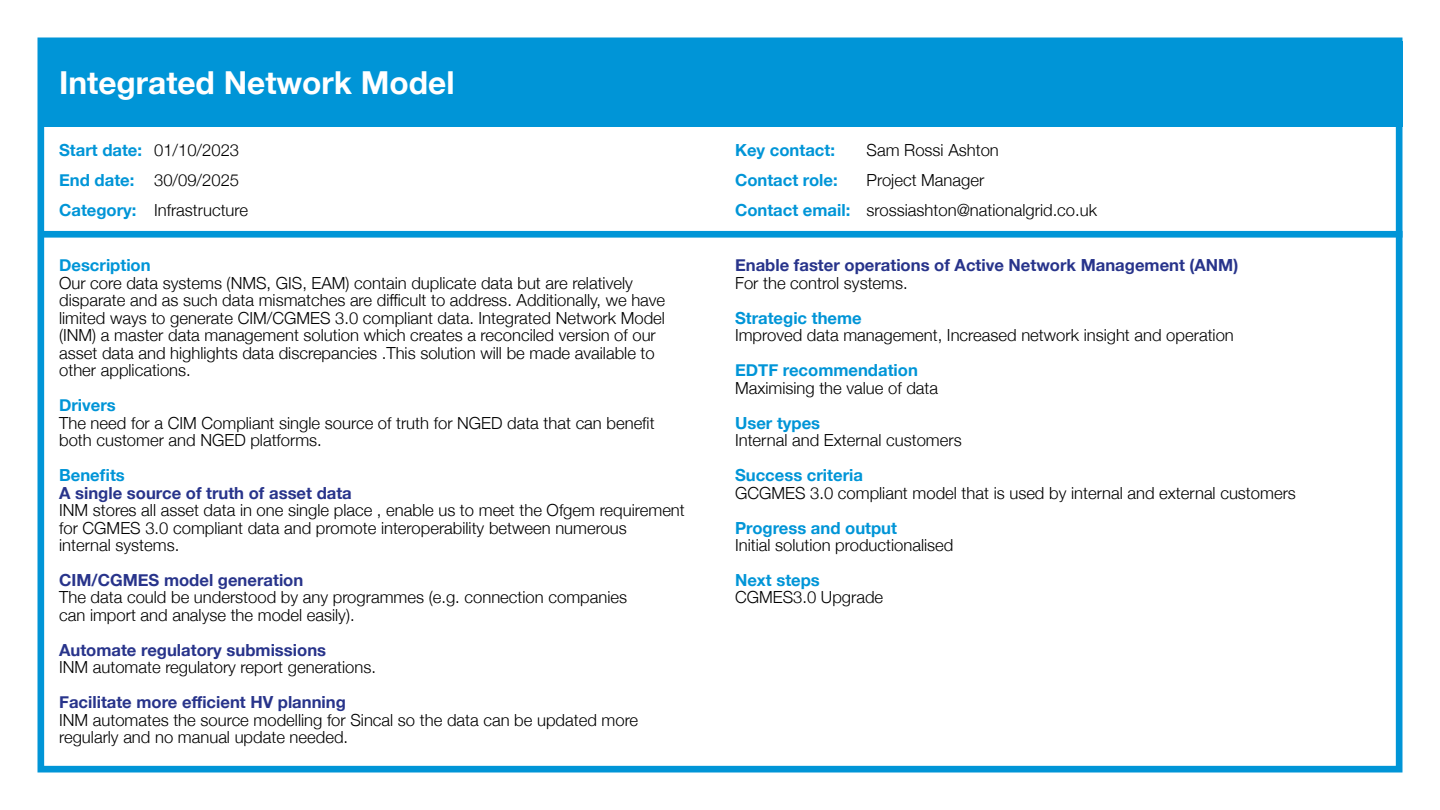
<style>
.page{position:relative;width:1440px;height:810px;background:#fff}
.page>*{position:absolute;margin:0;border:0;box-sizing:border-box;transform-origin:0 0}
.t1{font:700 31.65px "Helvetica Neue";color:#fff}
.t2{font:300 16.65px/17.5px "Helvetica Neue";color:#000}
.t3{font:700 16.65px "Helvetica Neue";color:#28348b}
.t4{font:700 16.65px "Helvetica Neue";color:#0095d7}
.s1{font-weight:700;color:#0095d7}
</style>
<div class="page">
<div style="left:38px;top:38px;width:1365px;height:734px;background:#fff;border:7px solid #0095d7"></div>
<div style="left:42px;top:41px;width:1360px;height:86px;background:#0095d7"></div>
<div style="left:42px;top:231px;width:1361px;height:7px;background:#0095d7"></div>
<h1 class="t1" style="left:59px;top:58px;width:397px">Integrated Network Model</h1>
<p class="t2" style="left:59px;top:134px;width:191px;line-height:30px"><span class="s1">Start date:</span> 01/10/2023<br><span class="s1">End date:</span> 30/09/2025<br><span class="s1">Category:</span> Infrastructure</p>
<p class="t4" style="left:735px;top:137px;width:101px">Key contact:</p>
<p class="t2" style="left:867px;top:140px;width:134px">Sam Rossi Ashton</p>
<p class="t4" style="left:735px;top:167px;width:104px">Contact role:</p>
<p class="t2" style="left:735px;top:164px;width:364px;line-height:30px;text-indent:132px">Project Manager<br><span class="s1">Contact email:</span> srossiashton@nationalgrid.co.uk</p>
<p class="t4" style="left:59px;top:252px;width:93px">Description</p>
<p class="t2" style="left:59px;top:273px;width:608px">Our core data systems (NMS, GIS, EAM) contain duplicate data but are relatively disparate and as such data mismatches are difficult to address. Additionally, we have limited ways to generate CIM/CGMES 3.0 compliant data. Integrated Network Model (INM) a master data management solution which creates a reconciled version of our asset data and highlights data discrepancies .This solution will be made available to other applications.</p>
<p class="t4" style="left:59px;top:392px;width:58px">Drivers</p>
<p class="t2" style="left:59px;top:413px;width:597px">The need for a CIM Compliant single source of truth for NGED data that can benefit both customer and NGED platforms.</p>
<p class="t4" style="left:59px;top:462px;width:67px">Benefits</p>
<p class="t3" style="left:59px;top:480px;width:294px">A single source of truth of asset data</p>
<p class="t2" style="left:59px;top:500px;width:627px">INM stores all asset data in one single place , enable us to meet the Ofgem requirement for CGMES 3.0 compliant data and promote interoperability between numerous<br>internal systems.</p>
<p class="t3" style="left:59px;top:567px;width:246px">CIM/CGMES model generation</p>
<p class="t2" style="left:59px;top:588px;width:569px">The data could be understood by any programmes (e.g. connection companies can import and analyse the model easily).</p>
<p class="t3" style="left:59px;top:637px;width:269px">Automate regulatory submissions</p>
<p class="t2" style="left:59px;top:658px;width:318px">INM automate regulatory report generations.</p>
<p class="t3" style="left:59px;top:689px;width:288px">Facilitate more efficient HV planning</p>
<p class="t2" style="left:59px;top:710px;width:581px">INM automates the source modelling for Sincal so the data can be updated more regularly and no manual update needed.</p>
<p class="t3" style="left:735px;top:252px;width:505px">Enable faster operations of Active Network Management (ANM)</p>
<p class="t2" style="left:735px;top:273px;width:174px">For the control systems.</p>
<p class="t4" style="left:735px;top:305px;width:128px">Strategic theme</p>
<p class="t2" style="left:735px;top:325px;width:500px">Improved data management, Increased network insight and operation</p>
<p class="t4" style="left:735px;top:357px;width:184px">EDTF recommendation</p>
<p class="t2" style="left:735px;top:378px;width:205px">Maximising the value of data</p>
<p class="t4" style="left:735px;top:410px;width:87px">User types</p>
<p class="t2" style="left:735px;top:430px;width:228px">Internal and External customers</p>
<p class="t4" style="left:735px;top:462px;width:129px">Success criteria</p>
<p class="t2" style="left:735px;top:483px;width:562px">GCGMES 3.0 compliant model that is used by internal and external customers</p>
<p class="t4" style="left:735px;top:515px;width:163px">Progress and output</p>
<p class="t2" style="left:735px;top:535px;width:220px">Initial solution productionalised</p>
<p class="t4" style="left:735px;top:567px;width:86px">Next steps</p>
<p class="t2" style="left:735px;top:588px;width:150px">CGMES3.0 Upgrade</p>
</div>
